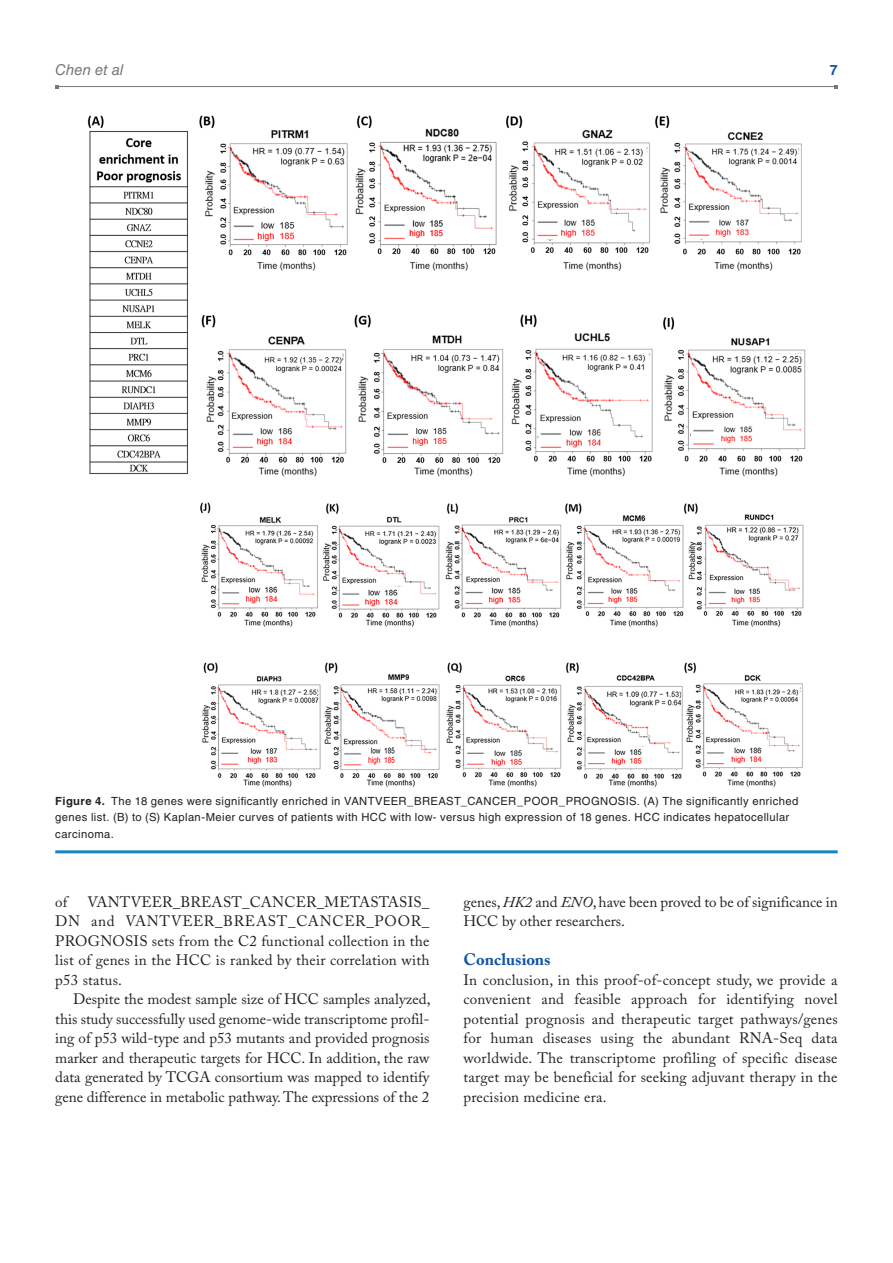
<style>
.page{position:relative;width:893px;height:1263px;background:#fff}
.page>*{position:absolute;margin:0;border:0;box-sizing:border-box;transform-origin:0 0}
.t1{font:700 16.5px "Adobe Caslon Pro";letter-spacing:-.005em;color:#1055a4}
.t2{font:15px/19.5px "Adobe Caslon Pro";color:#231f20;text-align:justify}
.t3{font:italic 15px "Helvetica LT Std";color:#76787b}
.t4{font:700 14.25px "Helvetica LT Std";color:#1055a4}
.t5{font:11.25px/16.5px "Helvetica LT Std";letter-spacing:.035em;color:#231f20}
.s1{font-weight:700}
.s2{font-style:italic}
</style>
<div class="page">
<hr style="left:57px;top:86px;width:779px;height:1px;background:#76787b">
<hr style="left:55px;top:850px;width:783px;height:3px;background:#1582c5">
<img style="left:87px;top:115px;width:719px;height:672px">
<p class="t3" style="left:55px;top:61px;width:70px">Chen et al</p>
<p class="t4" style="left:830px;top:61px;width:9px">7</p>
<p class="t5" style="left:55px;top:792px;width:745px"><span class="s1">Figure 4.</span> The 18 genes were significantly enriched in VANTVEER_BREAST_CANCER_POOR_PROGNOSIS. (A) The significantly enriched genes list. (B) to (S) Kaplan-Meier curves of patients with HCC with low- versus high expression of 18 genes. HCC indicates hepatocellular carcinoma.</p>
<p class="t2" style="left:55px;top:892px;width:376px;text-indent:32px">VANTVEER_BREAST_CANCER_METASTASIS_ DN and VANTVEER_BREAST_CANCER_POOR_ PROGNOSIS sets from the C2 functional collection in the list of genes in the HCC is ranked by their correlation with p53 status.</p>
<p class="t2" style="left:55px;top:989px;width:377px;text-indent:18px">Despite the modest sample size of HCC samples analyzed, this study successfully used genome-wide transcriptome profil&shy;ing of p53 wild-type and p53 mutants and provided prognosis marker and therapeutic targets for HCC. In addition, the raw data generated by TCGA consortium was mapped to identify gene difference in metabolic pathway. The expressions of the 2</p>
<p class="t2" style="left:55px;top:892px;width:14px">of</p>
<p class="t2" style="left:463px;top:892px;width:376px">genes, <span class="s2">HK2</span> and <span class="s2">ENO</span>, have been proved to be of significance in<br>HCC by other researchers.</p>
<p class="t1" style="left:463px;top:950px;width:89px">Conclusions</p>
<p class="t2" style="left:463px;top:970px;width:376px">In conclusion, in this proof-of-concept study, we provide a convenient and feasible approach for identifying novel potential prognosis and therapeutic target pathways/genes for human diseases using the abundant RNA-Seq data worldwide. The transcriptome profiling of specific disease target may be beneficial for seeking adjuvant therapy in the precision medicine era.</p>
</div>
